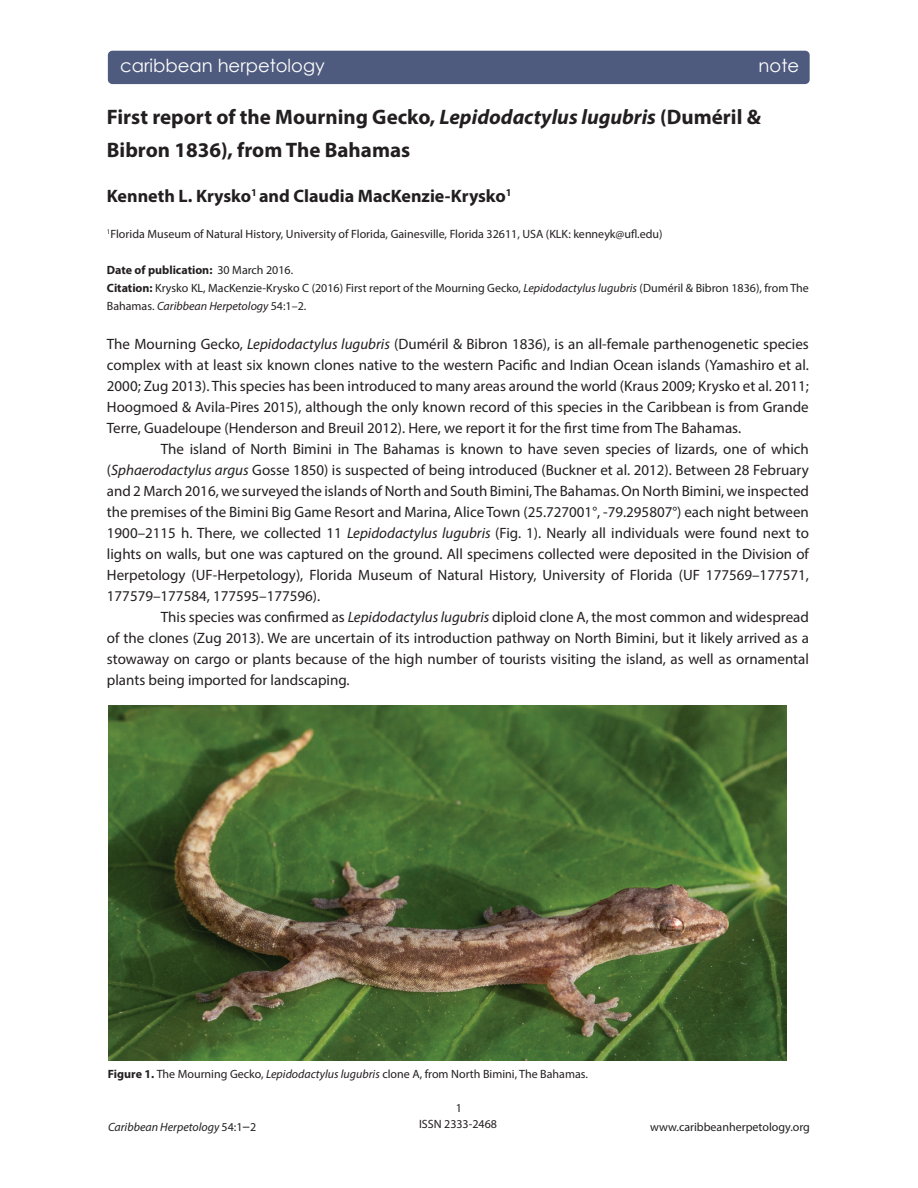
<style>
.page{position:relative;width:918px;height:1188px;background:#fff}
.page>*{position:absolute;margin:0;border:0;box-sizing:border-box;transform-origin:0 0}
.t1{font:700 21px/33px "Myriad Pro";color:#231f20}
.t2{font:700 18px "Myriad Pro";color:#231f20}
.t3{font:18px "Century Gothic";color:#fff}
.t4{font:15px/21px "Myriad Pro";color:#231f20;text-align:justify}
.t5{font:12px/18px "Myriad Pro";color:#231f20;text-align:center}
.t6{font:italic 12px "Myriad Pro";color:#231f20}
.s1{font-style:italic}
.s2{font-weight:700}
.s3{font-style:normal}
.s4{font-style:normal;font-size:15px}
</style>
<div class="page">
<div style="left:108px;top:51px;width:702px;height:33px;background:#4f5b7e;border-radius:5px"></div>
<img style="left:108px;top:705px;width:678px;height:355px">
<p class="t3" style="left:120px;top:53px;width:206px">caribbean herpetology</p>
<p class="t3" style="left:759px;top:53px;width:42px">note</p>
<h1 class="t1" style="left:107px;top:99px;width:656px">First report of the Mourning Gecko, <span class="s1">Lepidodactylus lugubris</span> (Duméril &amp;<br>Bibron 1836), from The Bahamas</h1>
<p class="t2" style="left:107px;top:184px;width:406px">Kenneth L. Krysko<sup>1</sup> and Claudia MacKenzie-Krysko<sup>1</sup></p>
<p class="t5" style="left:107px;top:225px;width:557px"><sup>1</sup>Florida Museum of Natural History, University of Florida, Gainesville, Florida 32611, USA (KLK: kenneyk@ufl.edu)</p>
<p class="t5" style="left:107px;top:261px;width:704px;text-align:left"><span class="s2">Date of publication:</span> 30 March 2016.<br><span class="s2">Citation:</span> Krysko KL, MacKenzie-Krysko C (2016) First report of the Mourning Gecko, <span class="s1">Lepidodactylus lugubris</span> (Duméril &amp; Bibron 1836), from The<br>Bahamas. <span class="s1">Caribbean Herpetology</span> 54:1–2.</p>
<p class="t4" style="left:107px;top:333px;width:703px">The Mourning Gecko, <span class="s1">Lepidodactylus lugubris</span> (Duméril &amp; Bibron 1836), is an all-female parthenogenetic species complex with at least six known clones native to the western Pacific and Indian Ocean islands (Yamashiro et al.<br>2000; Zug 2013). This species has been introduced to many areas around the world (Kraus 2009; Krysko et al. 2011; Hoogmoed &amp; Avila-Pires 2015), although the only known record of this species in the Caribbean is from Grande Terre, Guadeloupe (Henderson and Breuil 2012). Here, we report it for the first time from The Bahamas.</p>
<p class="t4" style="left:107px;top:438px;width:704px;text-indent:54px">The island of North Bimini in The Bahamas is known to have seven species of lizards, one of which (<span class="s1">Sphaerodactylus argus</span> Gosse 1850) is suspected of being introduced (Buckner et al. 2012). Between 28 February and 2 March 2016, we surveyed the islands of North and South Bimini, The Bahamas. On North Bimini, we inspected the premises of the Bimini Big Game Resort and Marina, Alice Town (25.727001°, -79.295807°) each night between 1900–2115 h. There, we collected 11 <span class="s1">Lepidodactylus lugubris</span> (Fig. 1). Nearly all individuals were found next to lights on walls, but one was captured on the ground. All specimens collected were deposited in the Division of Herpetology (UF-Herpetology), Florida Museum of Natural History, University of Florida (UF 177569–177571, 177579–177584, 177595–177596).</p>
<p class="t4" style="left:107px;top:606px;width:704px;text-indent:54px">This species was confirmed as <span class="s1">Lepidodactylus lugubris</span> diploid clone A, the most common and widespread of the clones (Zug 2013). We are uncertain of its introduction pathway on North Bimini, but it likely arrived as a stowaway on cargo or plants because of the high number of tourists visiting the island, as well as ornamental plants being imported for landscaping.</p>
<p class="t5" style="left:108px;top:1064px;width:482px"><span class="s2">Figure 1.</span> The Mourning Gecko, <span class="s1">Lepidodactylus lugubris</span> clone A, from North Bimini, The Bahamas.</p>
<p class="t5" style="left:419px;top:1100px;width:80px;line-height:16.2px">1<br>ISSN 2333-2468</p>
<p class="t6" style="left:108px;top:1119px;width:150px">Caribbean Herpetology <span class="s3">54:1</span><span class="s4">–</span><span class="s3">2</span></p>
<p class="t5" style="left:650px;top:1117px;width:161px">www.caribbeanherpetology.org</p>
</div>
